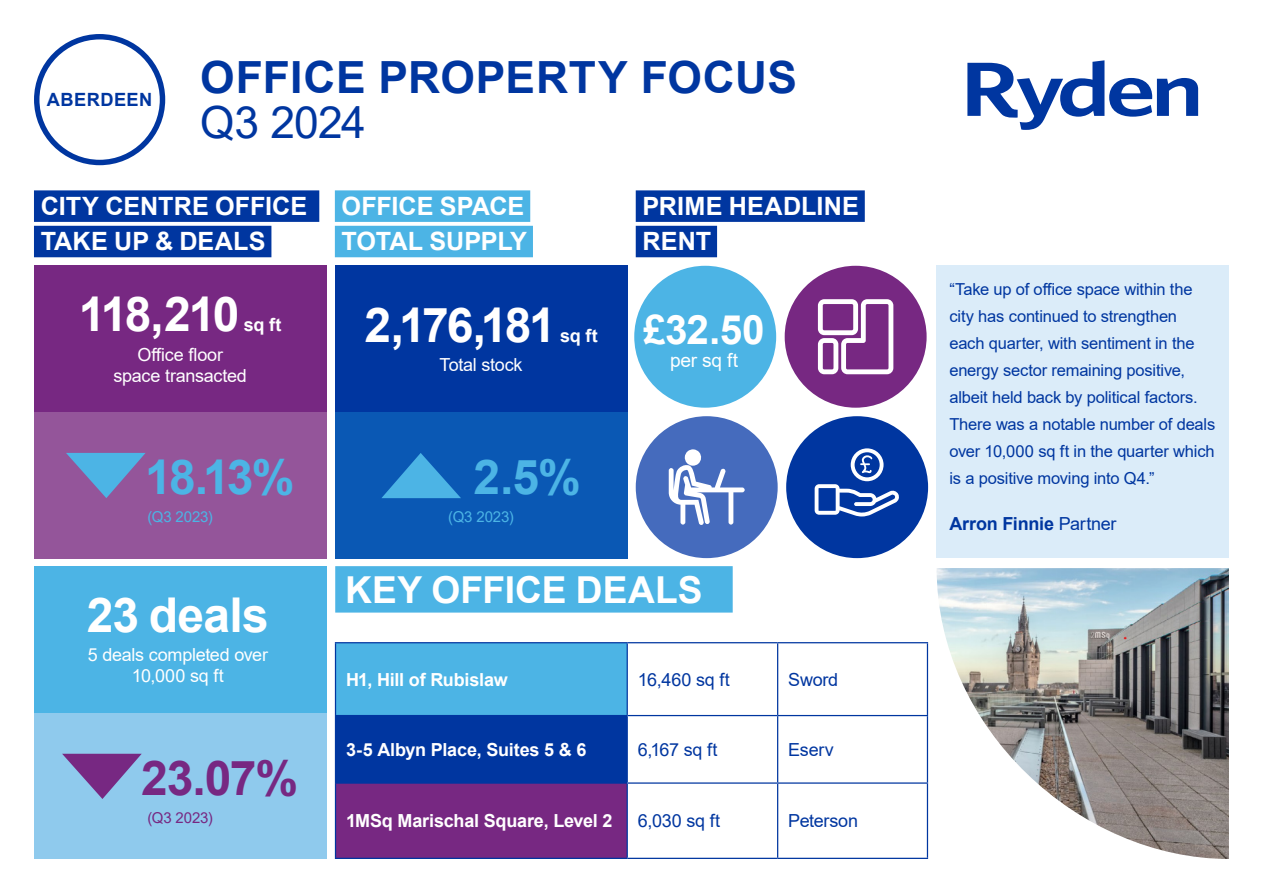
<style>
.page{position:relative;width:1263px;height:893px;background:#fff}
.page>*{position:absolute;margin:0;border:0;box-sizing:border-box;transform-origin:0 0}
.Number{font:700 48px "Arial";letter-spacing:-.04em;color:#fff}
.Number-2{font:700 48px "Arial";color:#4cb4e5}
.Number-3{font:700 48px "Arial";color:#772882}
.Page_Title{font:700 44.4px/45.8px "Arial";letter-spacing:.01em;color:#0036a0}
.Number_Large{font:700 40.5px "Arial";color:#fff}
.Line_Text_Light_Blue{font:700 37.2px "Arial";letter-spacing:.005em;color:#fff}
.Line_Text_Blue{font:700 25.2px/35.4px "Arial";letter-spacing:.005em;color:#fff}
.Line_Text_Light_Blue-2{font:700 25.2px "Arial";letter-spacing:-.015em;color:#fff}
.Number_Text_Large{font:19.2px "Arial";letter-spacing:-.015em;color:#fff}
.t1{font:700 18.3px "Arial";letter-spacing:.025em;color:#0036a0}
.Table_Text_1{font:700 18px "Arial";letter-spacing:-.01em;color:#fff}
.Number_Text{font:18px/21px "Arial";letter-spacing:-.015em;color:#fff;text-align:center}
.Table_Text_2{font:18px "Arial";letter-spacing:-.015em;color:#0036a0}
.Quote_Small{font:700 18px "Arial";letter-spacing:-.015em;color:#0036a0}
.Number-4{font:700 18px "Arial";color:#fff}
.Quote_Small-2{font:16.5px/27px "Arial";letter-spacing:-.01em;color:#0036a0}
.Number_Text_Small{font:15px "Arial";letter-spacing:-.005em;color:#4cb4e5}
.Number_Text_Small-2{font:15px "Arial";letter-spacing:-.005em;color:#772882}
.s1{font-weight:400}
</style>
<div class="page">
<div style="left:34px;top:713px;width:292px;height:146px;background:#8fcaed"></div>
<div style="left:34px;top:567px;width:292px;height:146px;background:#4cb4e5"></div>
<div style="left:34px;top:266px;width:292px;height:146px;background:#772882"></div>
<div style="left:34px;top:412px;width:292px;height:146px;background:#94559a"></div>
<div style="left:335px;top:412px;width:292px;height:146px;background:#0a58b4"></div>
<div style="left:335px;top:266px;width:292px;height:146px;background:#0036a0"></div>
<img style="left:936px;top:568px;width:293px;height:291px">
<div style="left:335px;top:643px;width:292px;height:73px;background:#4cb4e5"></div>
<div style="left:335px;top:716px;width:292px;height:67px;background:#0036a0"></div>
<div style="left:335px;top:783px;width:292px;height:75px;background:#772882"></div>
<hr style="left:335px;top:642px;width:292px;height:1px;background:#0036a0">
<hr style="left:335px;top:643px;width:1px;height:72px;background:#0036a0">
<hr style="left:627px;top:642px;width:151px;height:1px;background:#0036a0">
<hr style="left:627px;top:643px;width:1px;height:72px;background:#0036a0">
<hr style="left:778px;top:642px;width:150px;height:1px;background:#0036a0">
<hr style="left:777px;top:643px;width:1px;height:72px;background:#0036a0">
<hr style="left:927px;top:643px;width:1px;height:72px;background:#0036a0">
<hr style="left:335px;top:715px;width:292px;height:1px;background:#0036a0">
<hr style="left:627px;top:715px;width:151px;height:1px;background:#0036a0">
<hr style="left:627px;top:716px;width:1px;height:66px;background:#0036a0">
<hr style="left:778px;top:715px;width:150px;height:1px;background:#0036a0">
<hr style="left:777px;top:716px;width:1px;height:66px;background:#0036a0">
<hr style="left:927px;top:716px;width:1px;height:66px;background:#0036a0">
<hr style="left:335px;top:782px;width:292px;height:2px;background:#0036a0">
<hr style="left:335px;top:784px;width:1px;height:74px;background:#0036a0">
<hr style="left:627px;top:782px;width:151px;height:2px;background:#0036a0">
<hr style="left:627px;top:784px;width:1px;height:74px;background:#0036a0">
<hr style="left:778px;top:782px;width:150px;height:2px;background:#0036a0">
<hr style="left:777px;top:784px;width:1px;height:74px;background:#0036a0">
<hr style="left:927px;top:784px;width:1px;height:74px;background:#0036a0">
<hr style="left:335px;top:858px;width:292px;height:1px;background:#0036a0">
<hr style="left:627px;top:858px;width:151px;height:1px;background:#0036a0">
<hr style="left:778px;top:858px;width:150px;height:1px;background:#0036a0">
<svg style="left:967px;top:60px;width:231px;height:70px"></svg>
<div style="left:34px;top:34px;width:131px;height:131px;border:5px solid #0036a0;border-radius:50%"></div>
<svg style="left:66px;top:453px;width:80px;height:45px"></svg>
<div style="left:785px;top:266px;width:142px;height:142px;background:#772882;border-radius:50%"></div>
<svg style="left:818px;top:299px;width:75px;height:75px"></svg>
<div style="left:786px;top:416px;width:142px;height:142px;background:#0036a0;border-radius:50%"></div>
<svg style="left:815px;top:448px;width:84px;height:68px"></svg>
<div style="left:636px;top:190px;width:229px;height:32px;background:#0036a0"></div>
<div style="left:636px;top:226px;width:81px;height:31px;background:#0036a0"></div>
<div style="left:634px;top:266px;width:142px;height:142px;background:#4cb4e5;border-radius:50%"></div>
<div style="left:335px;top:190px;width:195px;height:32px;background:#4cb4e5"></div>
<div style="left:335px;top:226px;width:198px;height:31px;background:#4cb4e5"></div>
<svg style="left:382px;top:453px;width:79px;height:45px"></svg>
<div style="left:34px;top:190px;width:285px;height:32px;background:#0036a0"></div>
<div style="left:34px;top:226px;width:237px;height:31px;background:#0036a0"></div>
<div style="left:636px;top:416px;width:142px;height:142px;background:#456bbd;border-radius:50%"></div>
<svg style="left:669px;top:449px;width:76px;height:76px"></svg>
<svg style="left:62px;top:754px;width:80px;height:45px"></svg>
<div style="left:335px;top:566px;width:398px;height:47px;background:#4cb4e5"></div>
<div style="left:936px;top:266px;width:293px;height:292px;background:#dbecf9"></div>
<p class="t1" style="left:47px;top:87px;width:107px">ABERDEEN</p>
<p class="Page_Title" style="left:200px;top:55px;width:598px">OFFICE PROPERTY FOCUS<br><span class="s1">Q3 2024</span></p>
<p class="Line_Text_Blue" style="left:41px;top:189px;width:268px">CITY CENTRE OFFICE</p>
<p class="Line_Text_Blue" style="left:41px;top:224px;width:226px">TAKE UP &amp; DEALS</p>
<p class="Number" style="left:79px;top:280px;width:162px">118,210</p>
<p class="Number-4" style="left:244px;top:312px;width:39px">sq ft</p>
<p class="Number_Text" style="left:114px;top:344px;width:135px">Office floor space transacted</p>
<p class="Number-2" style="left:145px;top:443px;width:151px">18.13%</p>
<p class="Number_Text_Small" style="left:147px;top:506px;width:67px">(Q3 2023)</p>
<p class="Number" style="left:87px;top:581px;width:183px">23 deals</p>
<p class="Number_Text" style="left:88px;top:644px;width:182px">5 deals completed over<br>10,000 sq ft</p>
<p class="Number-3" style="left:141px;top:744px;width:159px">23.07%</p>
<p class="Number_Text_Small-2" style="left:147px;top:807px;width:67px">(Q3 2023)</p>
<p class="Line_Text_Light_Blue-2" style="left:342px;top:188px;width:184px">OFFICE SPACE</p>
<p class="Line_Text_Light_Blue-2" style="left:342px;top:224px;width:187px">TOTAL SUPPLY</p>
<p class="Number" style="left:364px;top:291px;width:193px">2,176,181</p>
<p class="Number_Text" style="left:440px;top:354px;width:84px">Total stock</p>
<p class="Number-4" style="left:560px;top:323px;width:39px">sq ft</p>
<p class="Number-2" style="left:473px;top:443px;width:109px">2.5%</p>
<p class="Number_Text_Small" style="left:448px;top:506px;width:67px">(Q3 2023)</p>
<p class="Line_Text_Blue" style="left:642px;top:189px;width:218px">PRIME HEADLINE<br>RENT</p>
<p class="Number_Large" style="left:643px;top:302px;width:123px">£32.50</p>
<p class="Number_Text_Large" style="left:670px;top:347px;width:70px">per sq ft</p>
<p class="Line_Text_Light_Blue" style="left:345px;top:563px;width:359px">KEY OFFICE DEALS</p>
<p class="Table_Text_1" style="left:346px;top:667px;width:163px">H1, Hill of Rubislaw</p>
<p class="Table_Text_2" style="left:638px;top:667px;width:93px">16,460 sq ft</p>
<p class="Table_Text_2" style="left:788px;top:667px;width:52px">Sword</p>
<p class="Table_Text_1" style="left:346px;top:737px;width:242px">3-5 Albyn Place, Suites 5 &amp; 6</p>
<p class="Table_Text_2" style="left:638px;top:737px;width:81px">6,167 sq ft</p>
<p class="Table_Text_2" style="left:788px;top:737px;width:47px">Eserv</p>
<p class="Table_Text_1" style="left:346px;top:808px;width:268px">1MSq Marischal Square, Level 2</p>
<p class="Table_Text_2" style="left:638px;top:808px;width:84px">6,030 sq ft</p>
<p class="Table_Text_2" style="left:788px;top:808px;width:71px">Peterson</p>
<p class="Quote_Small-2" style="left:949px;top:275px;width:267px">“Take up of office space within the city has continued to strengthen each quarter, with sentiment in the energy sector remaining positive, albeit held back by political factors.<br>There was a notable number of deals over 10,000 sq ft in the quarter which is a positive moving into Q4.”</p>
<p class="Quote_Small" style="left:949px;top:511px;width:169px">Arron Finnie <span class="s1">Partner</span></p>
</div>
